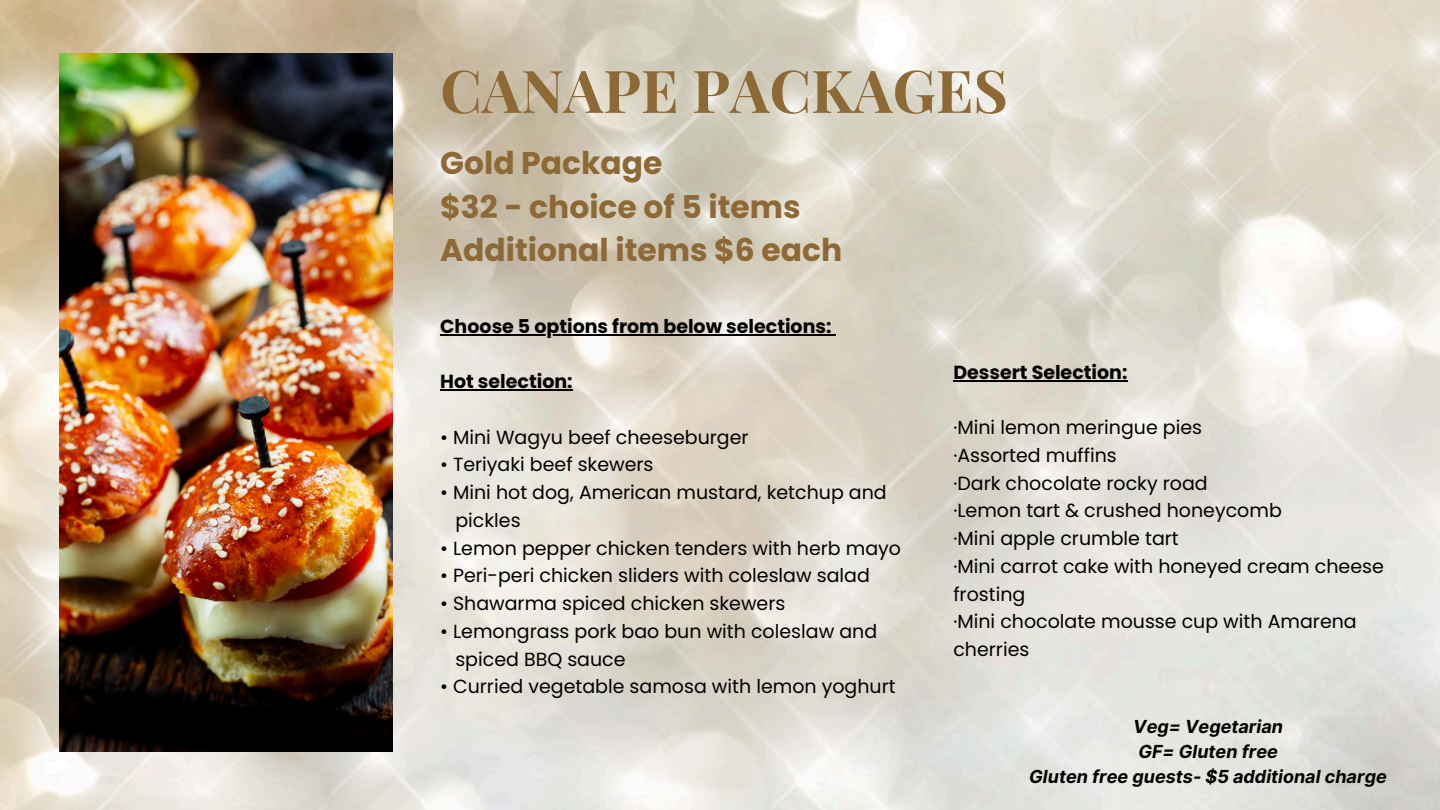
<style>
.page{position:relative;width:1440px;height:810px;background:#fff}
.page>*{position:absolute;margin:0;border:0;box-sizing:border-box;transform-origin:0 0}
.t1{font:700 59px "Playfair Display";color:#8d6936}
.t2{font:700 31.4px/43.5px "Poppins";color:#8d6936}
.t3{font:19px/27.8px "Poppins";color:#000}
.t4{font:700 19px "Poppins";color:#000}
.t5{font:italic 700 18px/24.8px "Inter";color:#000;text-align:center}
</style>
<div class="page">
<img style="left:0;top:0;width:1440px;height:810px">
<img style="left:60px;top:54px;width:333px;height:698px">
<hr style="left:440px;top:334px;width:392px;height:2px;background:#000">
<hr style="left:440px;top:390px;width:133px;height:1px;background:#000">
<hr style="left:953px;top:380px;width:174px;height:2px;background:#000">
<p class="t1" style="left:440px;top:49px;width:569px">CANAPE PACKAGES</p>
<h1 class="t2" style="left:440px;top:141px;width:404px">Gold Package<br>$32 - choice of 5 items<br>Additional items $6 each</h1>
<h3 class="t4" style="left:440px;top:313px;width:393px">Choose 5 options from below selections:</h3>
<h3 class="t4" style="left:440px;top:368px;width:134px">Hot selection:</h3>
<p class="t3" style="left:440px;top:423px;width:310px">• Mini Wagyu beef cheeseburger</p>
<p class="t3" style="left:440px;top:451px;width:215px">• Teriyaki beef skewers</p>
<p class="t3" style="left:440px;top:479px;width:448px">• Mini hot dog, American mustard, ketchup and</p>
<p class="t3" style="left:455px;top:506px;width:67px">pickles</p>
<p class="t3" style="left:440px;top:534px;width:462px">• Lemon pepper chicken tenders with herb mayo</p>
<p class="t3" style="left:440px;top:562px;width:431px">• Peri-peri chicken sliders with coleslaw salad</p>
<p class="t3" style="left:440px;top:590px;width:347px">• Shawarma spiced chicken skewers</p>
<p class="t3" style="left:440px;top:617px;width:438px">• Lemongrass pork bao bun with coleslaw and</p>
<p class="t3" style="left:455px;top:645px;width:172px">spiced BBQ sauce</p>
<p class="t3" style="left:440px;top:673px;width:457px">• Curried vegetable samosa with lemon yoghurt</p>
<h3 class="t4" style="left:953px;top:359px;width:176px">Dessert Selection:</h3>
<p class="t3" style="left:953px;top:414px;width:250px">·Mini lemon meringue pies</p>
<p class="t3" style="left:953px;top:441px;width:165px">·Assorted muffins</p>
<p class="t3" style="left:953px;top:469px;width:256px">·Dark chocolate rocky road</p>
<p class="t3" style="left:953px;top:497px;width:330px">·Lemon tart &amp; crushed honeycomb</p>
<p class="t3" style="left:953px;top:525px;width:227px">·Mini apple crumble tart</p>
<p class="t3" style="left:953px;top:552px;width:432px">·Mini carrot cake with honeyed cream cheese frosting</p>
<p class="t3" style="left:953px;top:608px;width:405px">·Mini chocolate mousse cup with Amarena cherries</p>
<h3 class="t5" style="left:1029px;top:714px;width:359px">Veg= Vegetarian<br>GF= Gluten free<br>Gluten free guests- $5 additional charge</h3>
</div>
